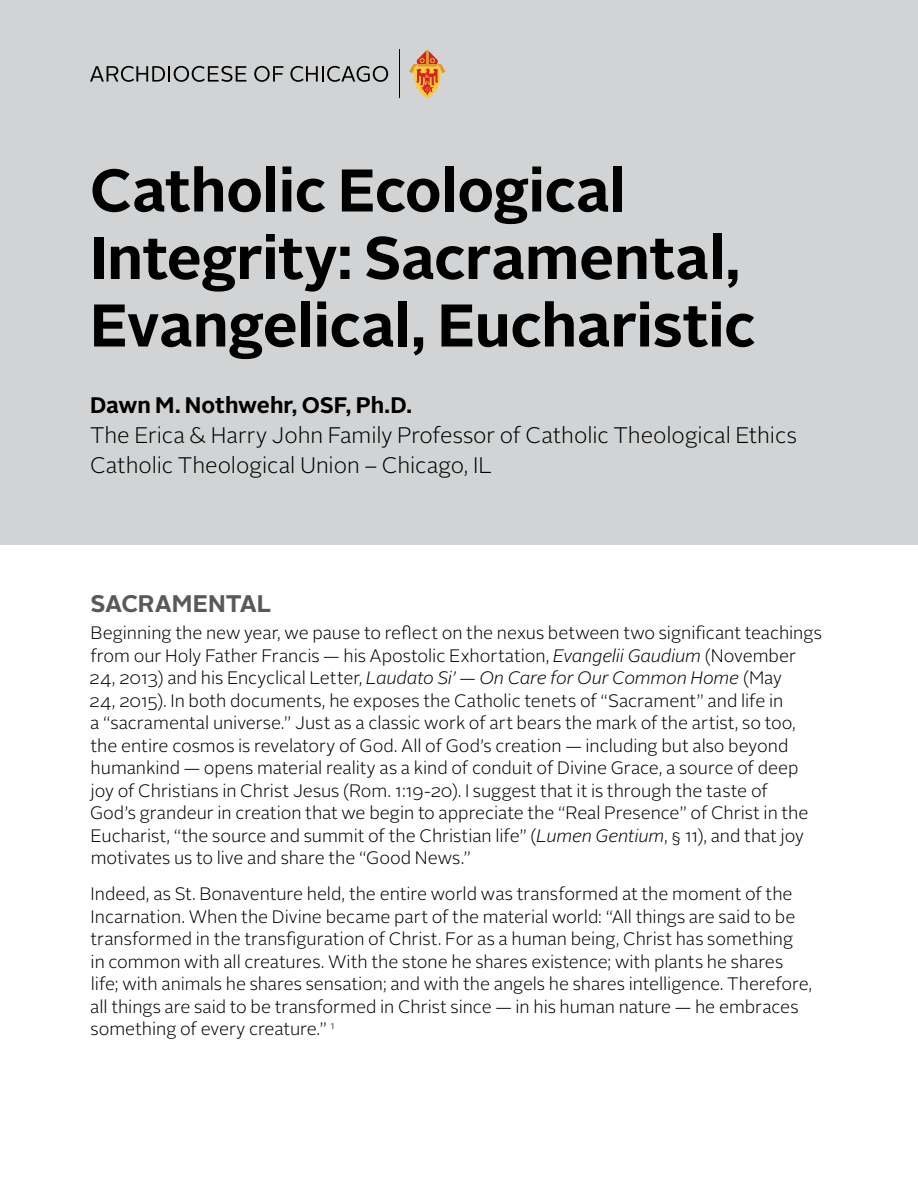
<style>
.page{position:relative;width:918px;height:1188px;background:#fff}
.page>*{position:absolute;margin:0;border:0;box-sizing:border-box;transform-origin:0 0}
.t1{font:700 60px/67.5px "Alright Sans";letter-spacing:-.005em;color:#000}
.t2{font:700 24px "Alright Sans";letter-spacing:-.005em;color:#58595b}
.t3{font:300 22.5px/30px "Alright Sans";color:#000}
.t4{font:700 22.5px "Alright Sans";letter-spacing:-.005em;color:#000}
.t5{font:300 18px/22.5px "Alright Sans";color:#000}
.s1{font-style:italic}
</style>
<div class="page">
<div style="left:0;top:0;width:918px;height:544px;background:#d1d3d4"></div>
<hr style="left:400px;top:50px;width:1px;height:48px;background:#000">
<svg style="left:90px;top:66px;width:156px;height:16px"></svg>
<svg style="left:254px;top:66px;width:29px;height:16px"></svg>
<svg style="left:290px;top:66px;width:98px;height:16px"></svg>
<svg style="left:409px;top:50px;width:36px;height:48px"></svg>
<h1 class="t1" style="left:90px;top:157px;width:667px">Catholic Ecological<br>Integrity: Sacramental,<br>Evangelical, Eucharistic</h1>
<p class="t4" style="left:90px;top:389px;width:323px">Dawn M. Nothwehr, OSF, Ph.D.</p>
<p class="t3" style="left:90px;top:421px;width:709px">The Erica &amp; Harry John Family Professor of Catholic Theological Ethics<br>Catholic Theological Union – Chicago, IL</p>
<h2 class="t2" style="left:90px;top:587px;width:182px">SACRAMENTAL</h2>
<p class="t5" style="left:89px;top:622px;width:734px">Beginning the new year, we pause to reflect on the nexus between two significant teachings from our Holy Father Francis — his Apostolic Exhortation, <span class="s1">Evangelii Gaudium</span> (November 24, 2013) and his Encyclical Letter, <span class="s1">Laudato Si’ — On Care for Our Common Home</span> (May<br>24, 2015). In both documents, he exposes the Catholic tenets of “Sacrament” and life in<br>a “sacramental universe.” Just as a classic work of art bears the mark of the artist, so too, the entire cosmos is revelatory of God. All of God’s creation — including but also beyond humankind — opens material reality as a kind of conduit of Divine Grace, a source of deep joy of Christians in Christ Jesus (Rom. 1:19-20). I suggest that it is through the taste of<br>God’s grandeur in creation that we begin to appreciate the “Real Presence” of Christ in the Eucharist, “the source and summit of the Christian life” (<span class="s1">Lumen Gentium</span>, § 11), and that joy motivates us to live and share the “Good News.”</p>
<p class="t5" style="left:90px;top:883px;width:724px">Indeed, as St. Bonaventure held, the entire world was transformed at the moment of the Incarnation. When the Divine became part of the material world: “All things are said to be transformed in the transfiguration of Christ. For as a human being, Christ has something<br>in common with all creatures. With the stone he shares existence; with plants he shares life; with animals he shares sensation; and with the angels he shares intelligence. Therefore, all things are said to be transformed in Christ since — in his human nature — he embraces something of every creature.” <sup>1</sup></p>
</div>
